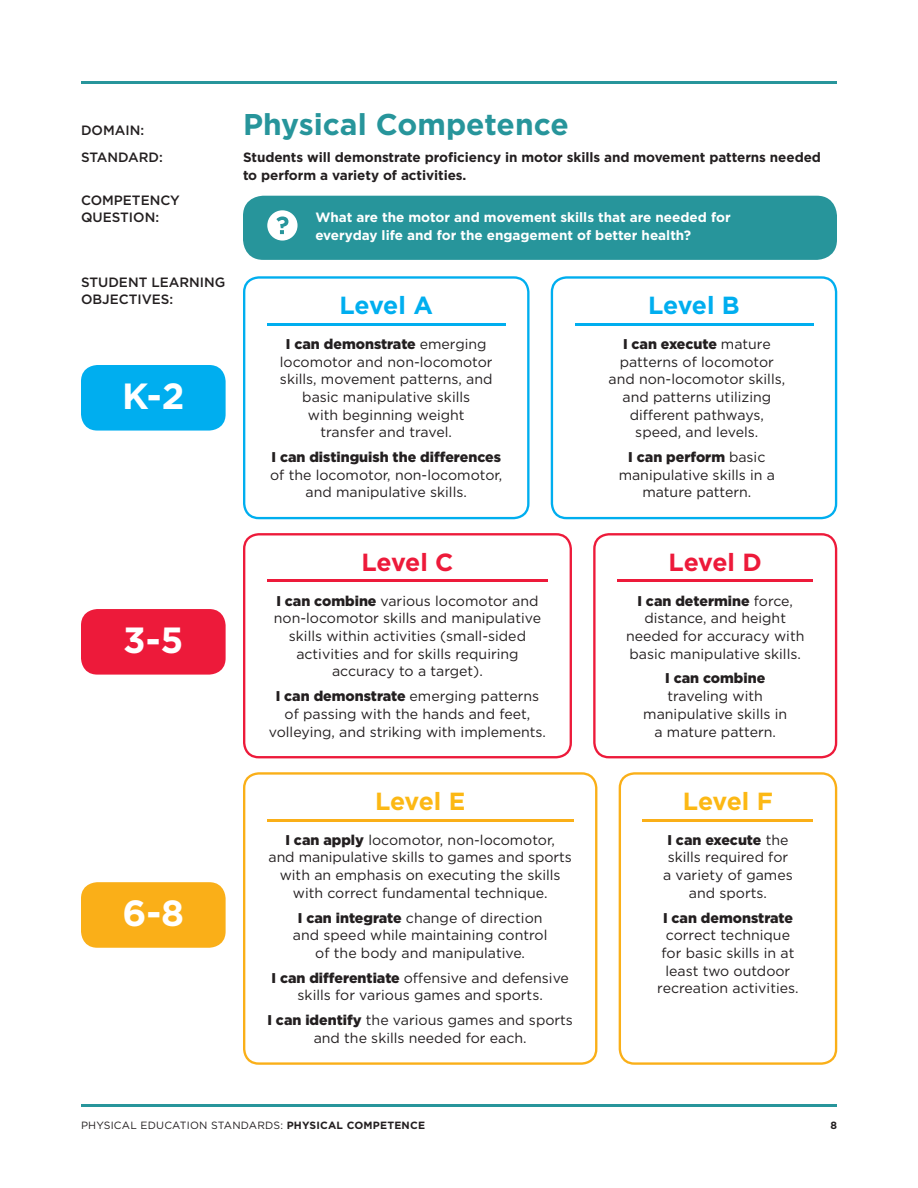
<style>
.page{position:relative;width:918px;height:1188px;background:#fff}
.page>*{position:absolute;margin:0;border:0;box-sizing:border-box;transform-origin:0 0}
.t1{font:700 36.45px "Gotham";color:#fff}
.t2{font:700 30px "Gotham";color:#27959b}
.t3{font:700 24.75px "Gotham";letter-spacing:-.015em;color:#00aeef}
.t4{font:700 24.75px "Gotham";letter-spacing:-.015em;color:#ed1a3a}
.t5{font:700 24.75px "Gotham";letter-spacing:-.015em;color:#fcb814}
.t6{font:14.1px/17.7px "Gotham";color:#231f20;text-align:center}
.t7{font:900 14.1px "Gotham";color:#231f20}
.t8{font:700 13.5px/18px "Gotham";letter-spacing:-.005em;color:#231f20}
.t9{font:700 13.5px/18px "Gotham";color:#fff}
.t10{font:500 13.5px "Gotham";color:#231f20}
.t11{font:10.5px "Gotham";letter-spacing:.02em;color:#231f20}
.t12{font:700 10.5px "Gotham";color:#231f20}
.s1{font-weight:900}
.s2{font-weight:700}
</style>
<div class="page">
<hr style="left:81px;top:81px;width:756px;height:3px;background:#27959b">
<hr style="left:81px;top:1104px;width:756px;height:3px;background:#27959b">
<div style="left:81px;top:365px;width:145px;height:66px;background:#00aeef;border-radius:16px"></div>
<div style="left:81px;top:609px;width:145px;height:66px;background:#ed1a3a;border-radius:16px"></div>
<div style="left:81px;top:882px;width:145px;height:66px;background:#faaf18;border-radius:16px"></div>
<hr style="left:267px;top:323px;width:238px;height:2px;background:#00aeef">
<hr style="left:575px;top:323px;width:238px;height:2px;background:#00aeef">
<div style="left:551px;top:276px;width:286px;height:243px;border:2px solid #00aeef;border-radius:15px"></div>
<div style="left:243px;top:276px;width:287px;height:243px;border:2px solid #00aeef;border-radius:15px"></div>
<hr style="left:267px;top:580px;width:281px;height:2px;background:#ed1a3a">
<hr style="left:617px;top:580px;width:196px;height:2px;background:#ed1a3a">
<div style="left:593px;top:533px;width:244px;height:225px;border:2px solid #ed1a3a;border-radius:15px"></div>
<div style="left:243px;top:533px;width:329px;height:225px;border:2px solid #ed1a3a;border-radius:15px"></div>
<hr style="left:267px;top:819px;width:306px;height:2px;background:#faaf18">
<div style="left:619px;top:772px;width:218px;height:293px;border:2px solid #faaf18;border-radius:15px"></div>
<div style="left:243px;top:772px;width:354px;height:293px;border:2px solid #faaf18;border-radius:15px"></div>
<hr style="left:643px;top:819px;width:170px;height:2px;background:#faaf18">
<div style="left:243px;top:196px;width:594px;height:64px;background:#27959b;border-radius:20px"></div>
<svg style="left:267px;top:210px;width:31px;height:31px"></svg>
<p class="t10" style="left:81px;top:121px;width:65px">DOMAIN:</p>
<p class="t2" style="left:243px;top:104px;width:327px">Physical Competence</p>
<p class="t10" style="left:81px;top:148px;width:83px">STANDARD:</p>
<p class="t8" style="left:243px;top:148px;width:580px">Students will demonstrate proficiency in motor skills and movement patterns needed to perform a variety of activities.</p>
<p class="t10" style="left:81px;top:192px;width:100px">COMPETENCY</p>
<p class="t10" style="left:81px;top:208px;width:80px">QUESTION:</p>
<p class="t9" style="left:315px;top:208px;width:417px">What are the motor and movement skills that are needed for everyday life and for the engagement of better health?</p>
<p class="t10" style="left:81px;top:273px;width:146px">STUDENT LEARNING</p>
<p class="t10" style="left:81px;top:290px;width:94px">OBJECTIVES:</p>
<p class="t1" style="left:122px;top:372px;width:64px">K-2</p>
<p class="t1" style="left:123px;top:616px;width:62px">3-5</p>
<p class="t1" style="left:122px;top:889px;width:63px">6-8</p>
<p class="t3" style="left:340px;top:289px;width:95px">Level A</p>
<p class="t3" style="left:648px;top:289px;width:93px">Level B</p>
<p class="t6" style="left:280px;top:335px;width:214px"><span class="s1">I can demonstrate</span> emerging locomotor and non-locomotor skills, movement patterns, and basic manipulative skills<br>with beginning weight transfer and travel.</p>
<p class="t6" style="left:270px;top:448px;width:234px"><span class="s1">I can distinguish the differences </span>of the locomotor, non-locomotor, and manipulative skills.</p>
<p class="t6" style="left:608px;top:335px;width:178px"><span class="s1">I can execute</span> mature patterns of locomotor and non-locomotor skills, and patterns utilizing different pathways, speed, and levels.</p>
<p class="t6" style="left:619px;top:448px;width:158px"><span class="s1">I can perform</span> basic manipulative skills in a mature pattern.</p>
<p class="t4" style="left:361px;top:546px;width:94px">Level C</p>
<p class="t4" style="left:669px;top:546px;width:95px">Level D</p>
<p class="t6" style="left:274px;top:592px;width:269px"><span class="s1">I can combine</span> various locomotor and non-locomotor skills and manipulative skills within activities (small-sided activities and for skills requiring accuracy to a target).</p>
<p class="t6" style="left:269px;top:687px;width:279px"><span class="s1">I can demonstrate</span> emerging patterns of passing with the hands and feet, volleying, and striking with implements.</p>
<p class="t6" style="left:626px;top:592px;width:180px"><span class="s1">I can determine</span> force, distance, and height needed for accuracy with basic manipulative skills.</p>
<p class="t7" style="left:665px;top:669px;width:102px">I can combine</p>
<p class="t6" style="left:643px;top:687px;width:145px">traveling with manipulative skills in a mature pattern.</p>
<p class="t5" style="left:375px;top:785px;width:92px">Level E</p>
<p class="t5" style="left:683px;top:785px;width:92px">Level F</p>
<p class="t6" style="left:269px;top:831px;width:305px"><span class="s1">I can apply</span> locomotor, non-locomotor,<br>and manipulative skills to games and sports with an emphasis on executing the skills with correct fundamental technique.</p>
<p class="t6" style="left:293px;top:908px;width:256px"><span class="s1">I can integrate</span> change of direction and speed while maintaining control of the body and manipulative.</p>
<p class="t6" style="left:271px;top:969px;width:299px"><span class="s1">I can differentiate</span> offensive and defensive skills for various games and sports.</p>
<p class="t6" style="left:267px;top:1011px;width:307px"><span class="s1">I can identify</span> the various games and sports and the skills needed for each.</p>
<p class="t6" style="left:663px;top:831px;width:131px"><span class="s1">I can execute</span> the skills required for a variety of games and sports.</p>
<p class="t6" style="left:657px;top:908px;width:143px"><span class="s1">I can demonstrate </span>correct technique for basic skills in at least two outdoor recreation activities.</p>
<p class="t11" style="left:81px;top:1118px;width:346px">PHYSICAL EDUCATION STANDARDS: <span class="s2">PHYSICAL COMPETENCE</span></p>
<p class="t12" style="left:830px;top:1118px;width:8px">8</p>
</div>
